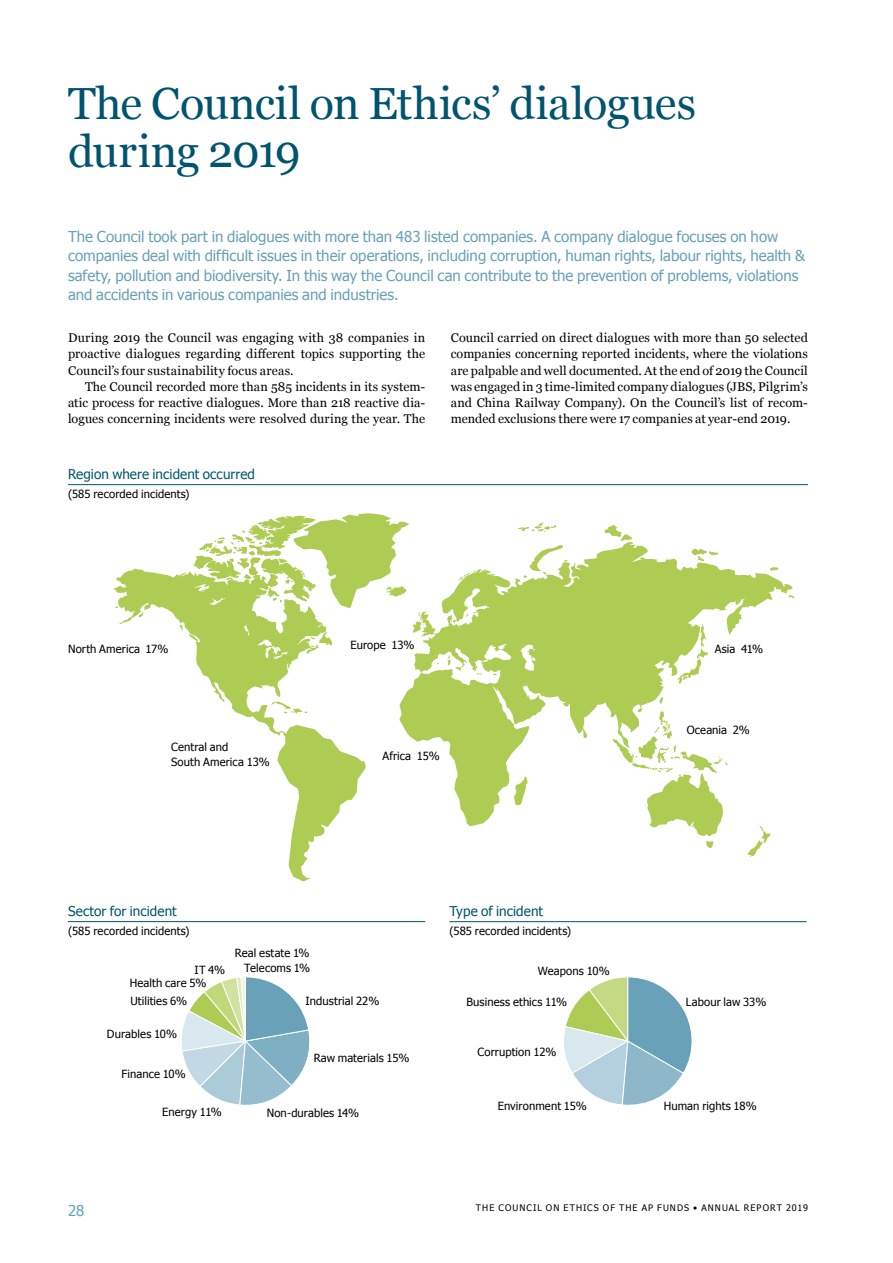
<style>
.page{position:relative;width:893px;height:1263px;background:#fff}
.page>*{position:absolute;margin:0;border:0;box-sizing:border-box;transform-origin:0 0}
.t1{font:45px/48px "Georgia";letter-spacing:-.01em;color:#005470}
.t2{font:15px/19.5px "Tahoma";color:#68a1b8}
.t3{font:13.5px "Tahoma";letter-spacing:.005em;color:#005470}
.t4{font:12.6px/16.2px "Georgia";letter-spacing:.005em;color:#000;text-align:justify}
.t5{font:11.25px/15px "Tahoma";letter-spacing:.01em;color:#000}
.t6{font:9px "Tahoma";letter-spacing:.12em;color:#000}
</style>
<div class="page">
<hr style="left:68px;top:921px;width:357px;height:1px;background:#005470">
<svg style="left:113px;top:513px;width:682px;height:369px"></svg>
<svg style="left:182px;top:977px;width:128px;height:128px"></svg>
<svg style="left:564px;top:977px;width:128px;height:128px"></svg>
<hr style="left:68px;top:484px;width:740px;height:1px;background:#005470">
<hr style="left:449px;top:921px;width:358px;height:1px;background:#005470">
<h1 class="t1" style="left:68px;top:78px;width:630px">The Council on Ethics’ dialogues during 2019</h1>
<p class="t2" style="left:68px;top:226px;width:739px">The Council took part in dialogues with more than 483 listed companies. A company dialogue focuses on how companies deal with difficult issues in their operations, including corruption, human rights, labour rights, health &amp; safety, pollution and biodiversity. In this way the Council can contribute to the prevention of problems, violations and accidents in various companies and industries.</p>
<p class="t4" style="left:68px;top:329px;width:359px">During 2019 the Council was engaging with 38 companies in proactive dialogues regarding different topics supporting the Council’s four sustainability focus areas.</p>
<p class="t4" style="left:68px;top:378px;width:359px;text-indent:17px">The Council recorded more than 585 incidents in its system&shy;atic process for reactive dialogues. More than 218 reactive dia&shy;logues concerning incidents were resolved during the year. The</p>
<p class="t4" style="left:451px;top:329px;width:359px">Council carried on direct dialogues with more than 50 selected companies concerning reported incidents, where the violations are palpable and well documented. At the end of 2019 the Council was engaged in 3 time-limited company dialogues (JBS, Pilgrim’s and China Railway Company). On the Council’s list of recom&shy;mended exclusions there were 17 companies at year-end 2019.</p>
<p class="t3" style="left:68px;top:465px;width:189px">Region where incident occurred</p>
<p class="t5" style="left:68px;top:486px;width:123px">(585 recorded incidents)</p>
<p class="t5" style="left:68px;top:641px;width:102px">North America 17%</p>
<p class="t5" style="left:350px;top:637px;width:65px">Europe 13%</p>
<p class="t5" style="left:171px;top:739px;width:100px">Central and<br>South America 13%</p>
<p class="t5" style="left:382px;top:748px;width:59px">Africa 15%</p>
<p class="t5" style="left:715px;top:641px;width:50px">Asia 41%</p>
<p class="t5" style="left:687px;top:722px;width:65px">Oceania 2%</p>
<p class="t3" style="left:68px;top:902px;width:110px">Sector for incident</p>
<p class="t5" style="left:68px;top:923px;width:123px">(585 recorded incidents)</p>
<p class="t5" style="left:195px;top:962px;width:32px">IT 4%</p>
<p class="t5" style="left:130px;top:975px;width:78px">Health care 5%</p>
<p class="t5" style="left:130px;top:993px;width:58px">Utilities 6%</p>
<p class="t5" style="left:107px;top:1026px;width:72px">Durables 10%</p>
<p class="t5" style="left:121px;top:1066px;width:66px">Finance 10%</p>
<p class="t5" style="left:235px;top:945px;width:76px">Real estate 1%</p>
<p class="t5" style="left:244px;top:960px;width:67px">Telecoms 1%</p>
<p class="t5" style="left:306px;top:993px;width:75px">Industrial 22%</p>
<p class="t5" style="left:314px;top:1050px;width:97px">Raw materials 15%</p>
<p class="t2" style="left:68px;top:1200px;width:18px">28</p>
<p class="t5" style="left:162px;top:1104px;width:61px">Energy 11%</p>
<p class="t5" style="left:267px;top:1105px;width:94px">Non-durables 14%</p>
<p class="t3" style="left:449px;top:902px;width:95px">Type of incident</p>
<p class="t5" style="left:449px;top:923px;width:123px">(585 recorded incidents)</p>
<p class="t5" style="left:538px;top:962px;width:73px">Weapons 10%</p>
<p class="t5" style="left:466px;top:994px;width:102px">Business ethics 11%</p>
<p class="t5" style="left:477px;top:1044px;width:81px">Corruption 12%</p>
<p class="t5" style="left:686px;top:994px;width:82px">Labour law 33%</p>
<p class="t5" style="left:498px;top:1097px;width:91px">Environment 15%</p>
<p class="t5" style="left:664px;top:1097px;width:94px">Human rights 18%</p>
<p class="t6" style="left:476px;top:1202px;width:333px">THE COUNCIL ON ETHICS OF THE AP FUNDS • ANNUAL REPORT 2019</p>
</div>
